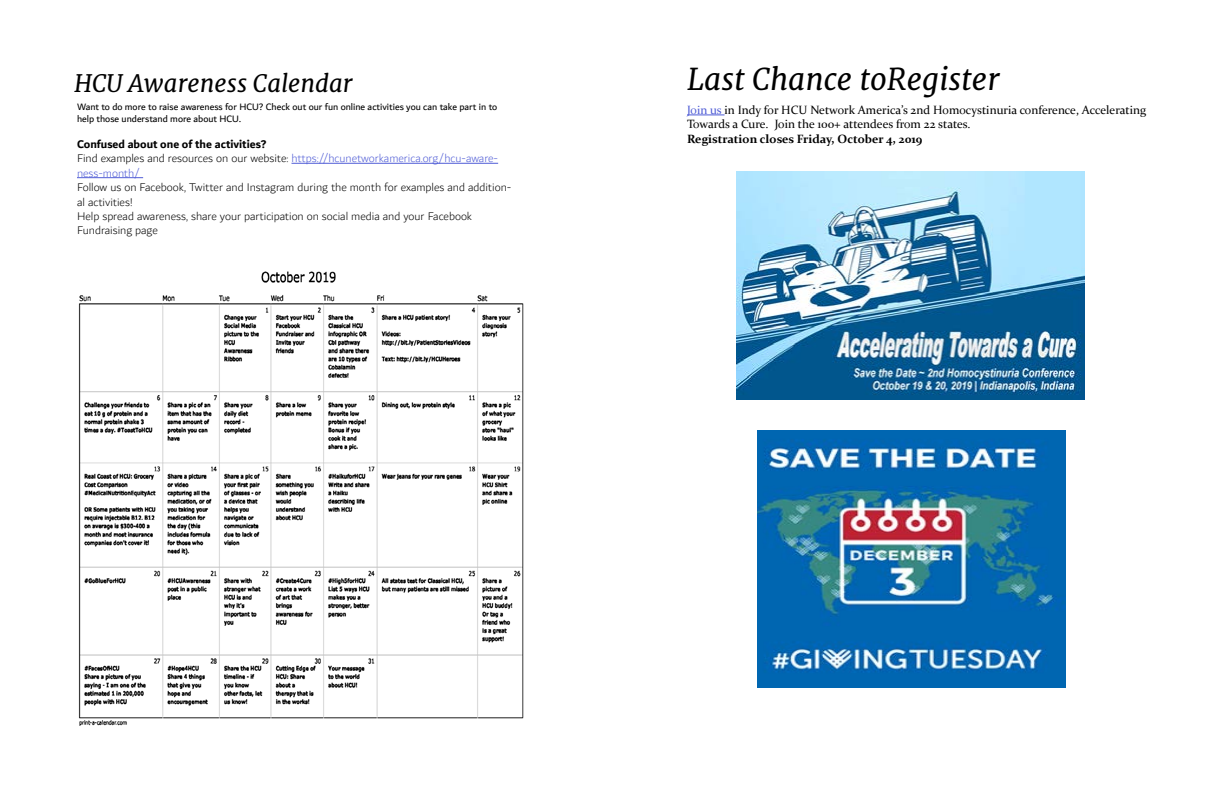
<style>
.page{position:relative;width:1224px;height:792px;background:#fff}
.page>*{position:absolute;margin:0;border:0;box-sizing:border-box;transform-origin:0 0}
.t1{font:italic 30px "Merriweather";color:#000}
.t2{font:italic 24px "Merriweather";color:#000}
.t3{font:300 12px/14.4px "Dubai";color:#000}
.t4{font:12px/14.4px "Constantia";color:#000}
.t5{font:300 12px/14.4px "Dubai";color:#4f5cd6}
.t6{font:700 12px "Constantia";color:#000}
.t7{font:10px/12px "Dubai";color:#000}
.s1{font-weight:700;color:#000}
.s2{color:#000}
.s3{color:#4f5cd6}
</style>
<div class="page">
<hr style="left:687px;top:115px;width:38px;height:1px;background:#4f5cd6">
<hr style="left:292px;top:163px;width:206px;height:1px;background:#4f5cd6">
<hr style="left:77px;top:177px;width:66px;height:1px;background:#4f5cd6">
<img style="left:78px;top:271px;width:446px;height:454px">
<img style="left:737px;top:171px;width:348px;height:229px">
<img style="left:757px;top:430px;width:308px;height:258px">
<h2 class="t2" style="left:74px;top:68px;width:280px">HCU Awareness Calendar</h2>
<p class="t7" style="left:77px;top:100px;width:422px">Want to do more to raise awareness for HCU? Check out our fun online activities you can take part in to help those understand more about HCU.</p>
<p class="t5" style="left:77px;top:137px;width:423px"><span class="s1">Confused about one of the activities?<br></span><span class="s2">Find examples and resources on our website:</span> https://hcunetworkamerica.org/hcu-aware&shy;ness-month/</p>
<p class="t3" style="left:77px;top:180px;width:436px">Follow us on Facebook, Twitter and Instagram during the month for examples and addition&shy;al activities!<br>Help spread awareness, share your participation on social media and your Facebook Fundraising page</p>
<h1 class="t1" style="left:687px;top:61px;width:314px">Last Chance toRegister</h1>
<p class="t4" style="left:687px;top:102px;width:461px"><span class="s3">Join us</span> in Indy for HCU Network America’s 2nd Homocystinuria conference, Accelerating<br>Towards a Cure. Join the 100+ attendees from 22 states.</p>
<p class="t6" style="left:687px;top:130px;width:237px">Registration closes Friday, October 4, 2019</p>
</div>
